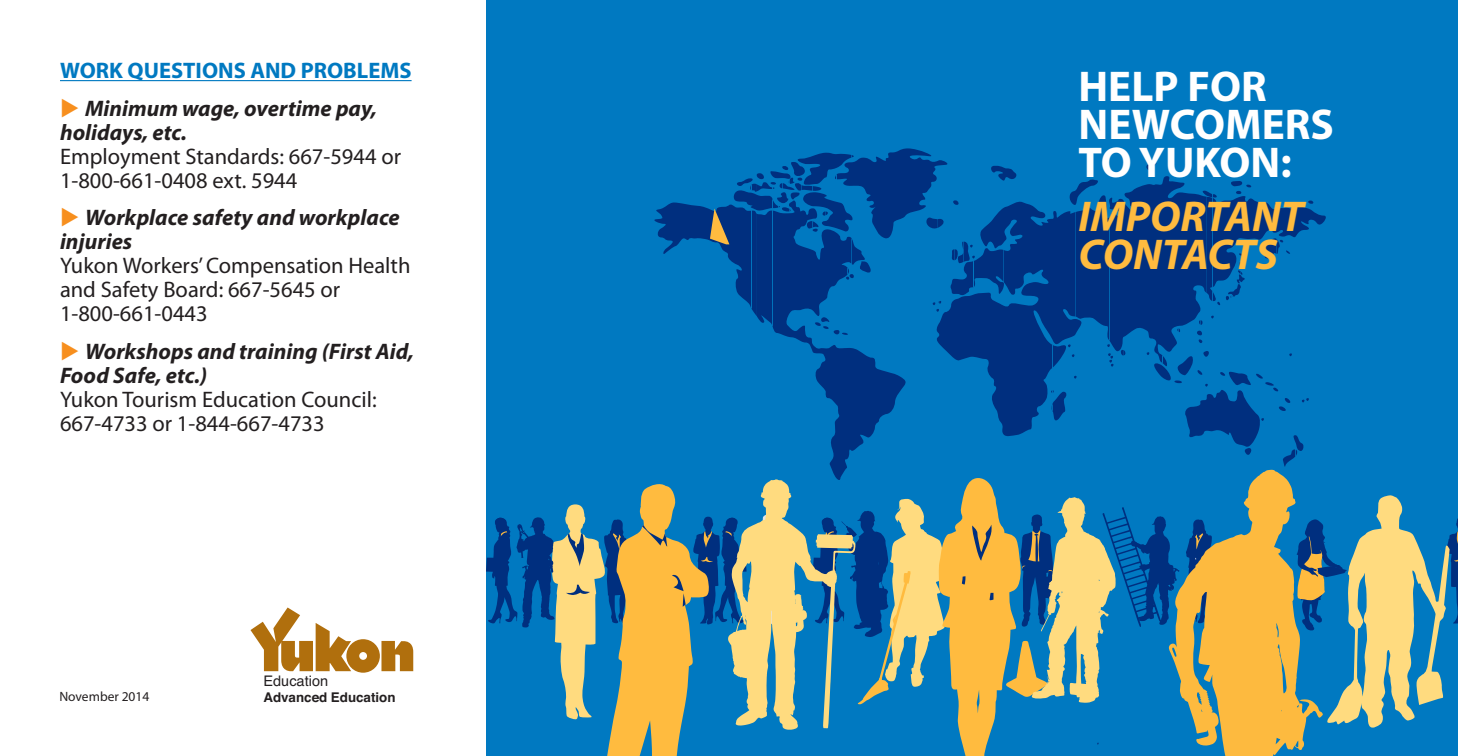
<style>
.page{position:relative;width:1458px;height:756px;background:#fff}
.page>*{position:absolute;margin:0;border:0;box-sizing:border-box;transform-origin:0 0}
.t1{font:700 43.2px/37.5px "Myriad Pro";color:#fff}
.t2{font:italic 700 43.2px/37.5px "Myriad Pro";color:#ffbb3f}
.t3{font:22.5px/24px "Myriad Pro";color:#231f20}
.t4{font:italic 700 22.5px/24px "Myriad Pro";color:#231f20}
.t5{font:700 22.5px "Myriad Pro";color:#0079c1}
.t6{font:14.7px "Helvetica";color:#231f20}
.t7{font:700 13.5px "Helvetica";color:#231f20}
.t8{font:13.5px "Myriad Pro";color:#231f20}
.s1{color:#f78f1e}
</style>
<div class="page">
<div style="left:486px;top:0;width:972px;height:756px;background:#0079c1"></div>
<svg style="left:654px;top:148px;width:672px;height:322px"></svg>
<svg style="left:710px;top:209px;width:19px;height:35px"></svg>
<svg style="left:486px;top:470px;width:972px;height:286px"></svg>
<svg style="left:250px;top:608px;width:163px;height:65px"></svg>
<hr style="left:60px;top:80px;width:352px;height:1px;background:#0079c1">
<p class="t5" style="left:60px;top:56px;width:353px">WORK QUESTIONS AND PROBLEMS</p>
<p class="t4" style="left:60px;top:96px;width:319px"><span class="s1">◆</span> Minimum wage, overtime pay, holidays, etc.</p>
<p class="t3" style="left:60px;top:144px;width:343px">Employment Standards: 667-5944 or<br>1-800-661-0408 ext. 5944</p>
<p class="t4" style="left:60px;top:205px;width:341px"><span class="s1">◆</span> Workplace safety and workplace injuries</p>
<p class="t3" style="left:60px;top:254px;width:352px">Yukon Workers’ Compensation Health and Safety Board: 667-5645 or<br>1-800-661-0443</p>
<p class="t4" style="left:60px;top:339px;width:355px"><span class="s1">◆</span> Workshops and training (First Aid,<br>Food Safe, etc.)</p>
<p class="t3" style="left:60px;top:387px;width:318px">Yukon Tourism Education Council:<br>667-4733 or 1-844-667-4733</p>
<p class="t8" style="left:59px;top:689px;width:92px">November 2014</p>
<p class="t6" style="left:263px;top:670px;width:66px">Education</p>
<p class="t7" style="left:263px;top:687px;width:134px">Advanced Education</p>
<h1 class="t1" style="left:1078px;top:67px;width:257px">HELP FOR<br>NEWCOMERS<br>TO YUKON:</h1>
<h1 class="t2" style="left:1078px;top:197px;width:227px">IMPORTANT<br>CONTACTS</h1>
</div>
